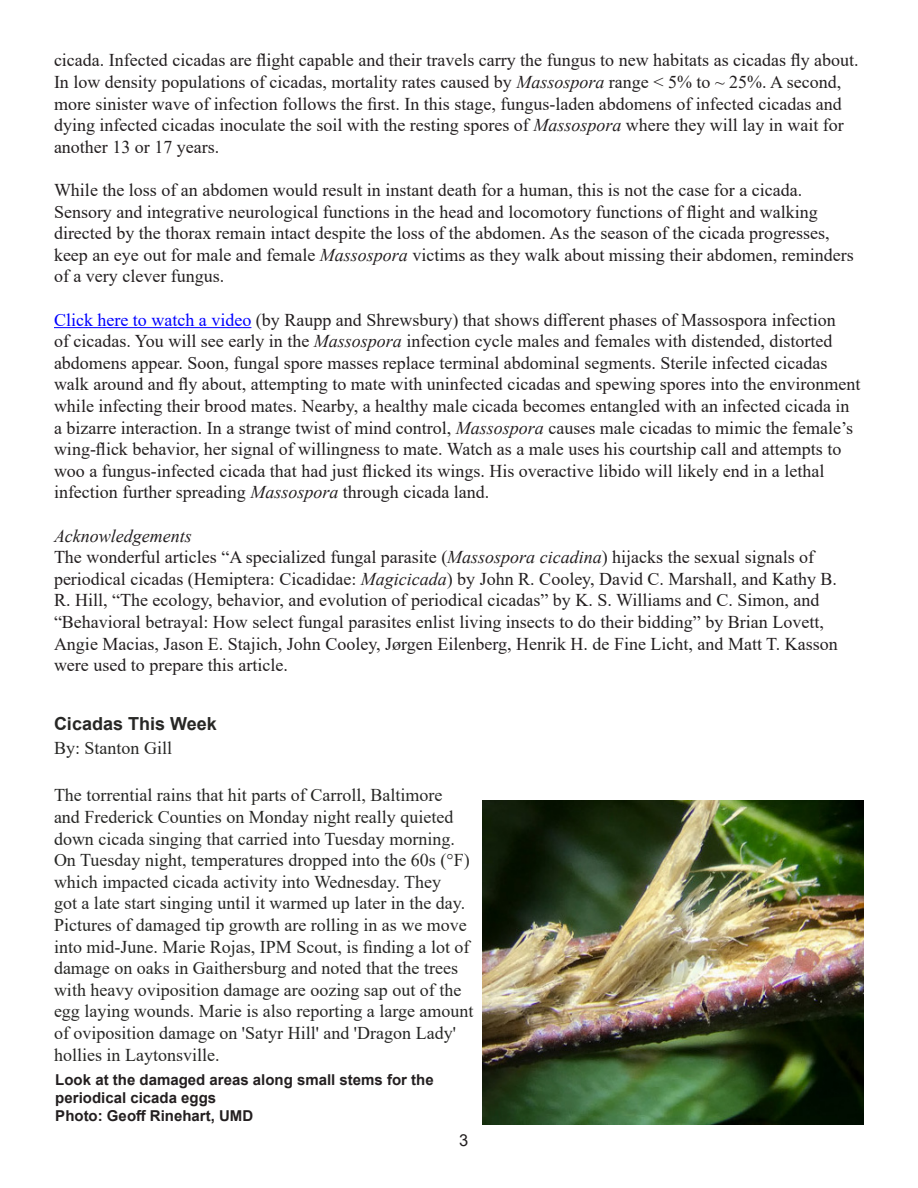
<style>
.page{position:relative;width:918px;height:1188px;background:#fff}
.page>*{position:absolute;margin:0;border:0;box-sizing:border-box;transform-origin:0 0}
.t1{font:18px/21.6px "Times New Roman";color:#231f20}
.t2{font:18px/21.6px "Times New Roman";color:#272725}
.t3{font:italic 18px "Times New Roman";color:#231f20}
.t4{font:700 18px "Arial";color:#272725}
.t5{font:16.5px "Arial";color:#231f20}
.Photo_captions{font:700 15px "Arial";color:#231f20}
.s1{font-style:italic}
.s2{color:#00f}
</style>
<div class="page">
<hr style="left:54px;top:327px;width:197px;height:1px;background:#00f">
<img style="left:483px;top:801px;width:381px;height:324px">
<p class="t1" style="left:54px;top:49px;width:806px">cicada. Infected cicadas are flight capable and their travels carry the fungus to new habitats as cicadas fly about.<br>In low density populations of cicadas, mortality rates caused by <span class="s1">Massospora</span> range &lt; 5% to ~ 25%. A second, more sinister wave of infection follows the first. In this stage, fungus-laden abdomens of infected cicadas and dying infected cicadas inoculate the soil with the resting spores of <span class="s1">Massospora</span> where they will lay in wait for another 13 or 17 years.</p>
<p class="t1" style="left:54px;top:179px;width:801px">While the loss of an abdomen would result in instant death for a human, this is not the case for a cicada.<br>Sensory and integrative neurological functions in the head and locomotory functions of flight and walking directed by the thorax remain intact despite the loss of the abdomen. As the season of the cicada progresses, keep an eye out for male and female <span class="s1">Massospora</span> victims as they walk about missing their abdomen, reminders of a very clever fungus.</p>
<p class="t1" style="left:54px;top:308px;width:808px"><span class="s2">Click here to watch a video</span> (by Raupp and Shrewsbury) that shows different phases of Massospora infection<br>of cicadas. You will see early in the <span class="s1">Massospora</span> infection cycle males and females with distended, distorted abdomens appear. Soon, fungal spore masses replace terminal abdominal segments. Sterile infected cicadas walk around and fly about, attempting to mate with uninfected cicadas and spewing spores into the environment while infecting their brood mates. Nearby, a healthy male cicada becomes entangled with an infected cicada in a bizarre interaction. In a strange twist of mind control, <span class="s1">Massospora</span> causes male cicadas to mimic the female’s wing-flick behavior, her signal of willingness to mate. Watch as a male uses his courtship call and attempts to woo a fungus-infected cicada that had just flicked its wings. His overactive libido will likely end in a lethal infection further spreading <span class="s1">Massospora</span> through cicada land.</p>
<p class="t3" style="left:54px;top:523px;width:139px">Acknowledgements</p>
<p class="t1" style="left:54px;top:546px;width:785px">The wonderful articles “A specialized fungal parasite (<span class="s1">Massospora cicadina</span>) hijacks the sexual signals of periodical cicadas (Hemiptera: Cicadidae: <span class="s1">Magicicada</span>) by John R. Cooley, David C. Marshall, and Kathy B.<br>R. Hill, “The ecology, behavior, and evolution of periodical cicadas” by K. S. Williams and C. Simon, and “Behavioral betrayal: How select fungal parasites enlist living insects to do their bidding” by Brian Lovett, Angie Macias, Jason E. Stajich, John Cooley, Jørgen Eilenberg, Henrik H. de Fine Licht, and Matt T. Kasson were used to prepare this article.</p>
<p class="t4" style="left:54px;top:711px;width:164px">Cicadas This Week</p>
<p class="t2" style="left:54px;top:736px;width:120px">By: Stanton Gill</p>
<p class="t2" style="left:54px;top:784px;width:421px">The torrential rains that hit parts of Carroll, Baltimore<br>and Frederick Counties on Monday night really quieted down cicada singing that carried into Tuesday morning.<br>On Tuesday night, temperatures dropped into the 60s (°F) which impacted cicada activity into Wednesday. They<br>got a late start singing until it warmed up later in the day.<br>Pictures of damaged tip growth are rolling in as we move into mid-June. Marie Rojas, IPM Scout, is finding a lot of damage on oaks in Gaithersburg and noted that the trees with heavy oviposition damage are oozing sap out of the egg laying wounds. Marie is also reporting a large amount of oviposition damage on 'Satyr Hill' and 'Dragon Lady' hollies in Laytonsville.</p>
<p class="Photo_captions" style="left:55px;top:1069px;width:380px">Look at the damaged areas along small stems for the</p>
<p class="Photo_captions" style="left:55px;top:1087px;width:162px">periodical cicada eggs</p>
<p class="Photo_captions" style="left:55px;top:1105px;width:199px">Photo: Geoff Rinehart, UMD</p>
<p class="t5" style="left:459px;top:1129px;width:11px">3</p>
</div>
